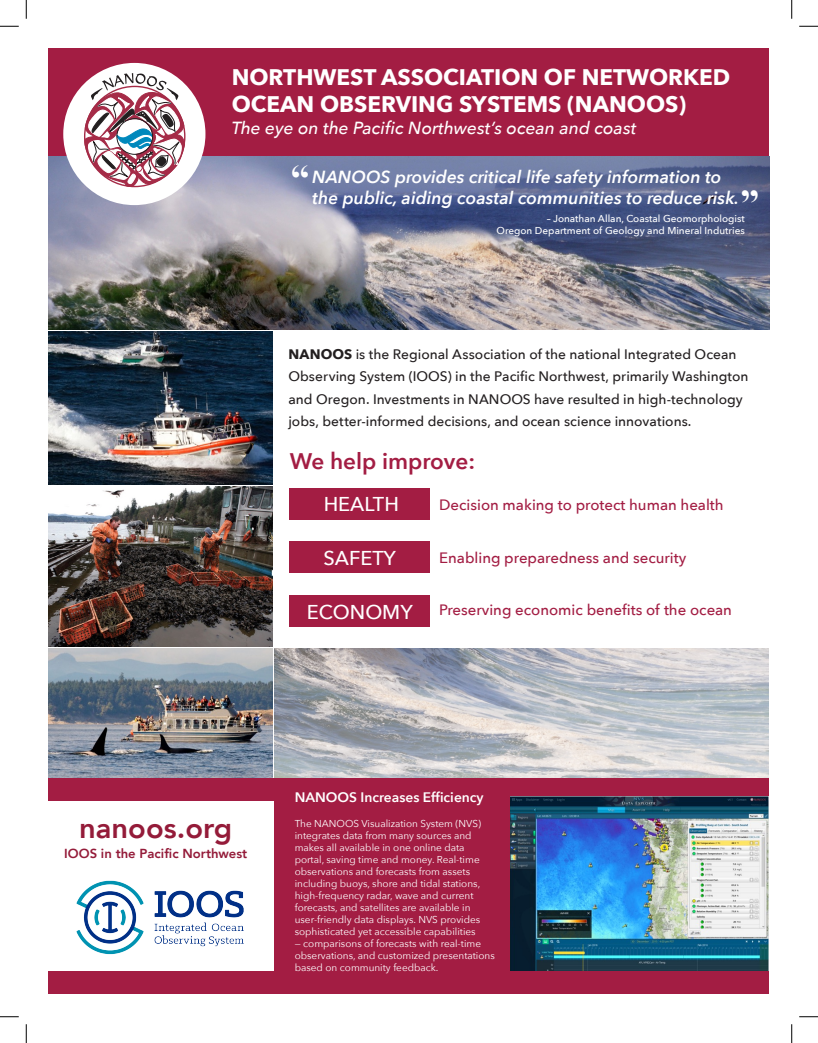
<style>
.page{position:relative;width:818px;height:1043px;background:#fff}
.page>*{position:absolute;margin:0;border:0;box-sizing:border-box;transform-origin:0 0}
.t1{font:700 37.5px "Times New Roman";color:#fff}
.t2{font:800 29.12px "Avenir";color:#941b39}
.t3{font:700 22.5px "Avenir Next";color:#fff}
.t4{font:600 22.5px "Avenir Next";color:#a31d43}
.t5{font:500 20px "Avenir Next";color:#fff}
.t6{font:italic 600 17.5px/21px "Avenir Next";color:#fff}
.t7{font:italic 500 17.5px "Avenir Next";color:#fff}
.t8{font:500 15px "Avenir Next";color:#a31d43}
.t9{font:500 13.75px/22.5px "Avenir Next";color:#231f20}
.t10{font:600 13.75px "Avenir Next";color:#fff}
.t11{font:800 13.12px "Avenir";color:#941b39}
.t12{font:10px/12px "Avenir Next";color:#fff}
.t13{font:500 10px "Avenir Next";color:#fff}
.s1{font-weight:700}
</style>
<div class="page">
<img style="left:274px;top:648px;width:494px;height:130px">
<div style="left:49px;top:778px;width:720px;height:22px;background:#a31d43"></div>
<div style="left:49px;top:49px;width:720px;height:107px;background:#a31d43"></div>
<img style="left:49px;top:156px;width:720px;height:174px">
<img style="left:49px;top:331px;width:223px;height:154px">
<img style="left:49px;top:648px;width:223px;height:130px">
<img style="left:49px;top:487px;width:223px;height:159px">
<img style="left:510px;top:796px;width:258px;height:175px">
<div style="left:63px;top:63px;width:142px;height:142px;background:#fff;border-radius:50%"></div>
<div style="left:290px;top:488px;width:140px;height:32px;background:#a31d43"></div>
<div style="left:49px;top:971px;width:720px;height:23px;background:#a31d43"></div>
<div style="left:290px;top:541px;width:140px;height:32px;background:#a31d43"></div>
<div style="left:290px;top:594px;width:140px;height:32px;background:#a31d43"></div>
<div style="left:274px;top:778px;width:236px;height:204px;background:#a31d43"></div>
<img style="left:76px;top:880px;width:168px;height:75px">
<svg style="left:83px;top:73px;width:103px;height:115px"></svg>
<svg style="left:0;top:25px;width:19px;height:2px"></svg>
<svg style="left:799px;top:25px;width:19px;height:2px"></svg>
<svg style="left:0;top:1016px;width:19px;height:1px"></svg>
<svg style="left:799px;top:1016px;width:19px;height:1px"></svg>
<svg style="left:25px;top:0;width:2px;height:19px"></svg>
<svg style="left:25px;top:1024px;width:2px;height:18px"></svg>
<svg style="left:791px;top:0;width:1px;height:19px"></svg>
<svg style="left:791px;top:1024px;width:1px;height:18px"></svg>
<p class="t3" style="left:232px;top:57px;width:500px">NORTHWEST ASSOCIATION OF NETWORKED</p>
<p class="t3" style="left:232px;top:84px;width:456px">OCEAN OBSERVING SYSTEMS (NANOOS)</p>
<p class="t7" style="left:232px;top:113px;width:406px">The eye on the Pacific Northwest’s ocean and coast</p>
<p class="t1" style="left:291px;top:152px;width:20px">“</p>
<p class="t6" style="left:312px;top:166px;width:428px">NANOOS provides critical life safety information to the public, aiding coastal communities to reduce risk.</p>
<p class="t13" style="left:546px;top:209px;width:200px">– Jonathan Allan, Coastal Geomorphologist</p>
<p class="t13" style="left:496px;top:221px;width:250px">Oregon Department of Geology and Mineral Indutries</p>
<p class="t1" style="left:740px;top:178px;width:20px">”</p>
<p class="t9" style="left:288px;top:342px;width:461px"><span class="s1">NANOOS</span> is the Regional Association of the national Integrated Ocean Observing System (IOOS) in the Pacific Northwest, primarily Washington and Oregon. Investments in NANOOS have resulted in high-technology jobs, better-informed decisions, and ocean science innovations.</p>
<p class="t4" style="left:290px;top:441px;width:187px">We help improve:</p>
<p class="t5" style="left:324px;top:487px;width:77px">HEALTH</p>
<p class="t5" style="left:323px;top:541px;width:74px">SAFETY</p>
<p class="t5" style="left:307px;top:595px;width:107px">ECONOMY</p>
<p class="t8" style="left:439px;top:492px;width:286px">Decision making to protect human health</p>
<p class="t8" style="left:439px;top:544px;width:249px">Enabling preparedness and security</p>
<p class="t8" style="left:439px;top:597px;width:294px">Preserving economic benefits of the ocean</p>
<p class="t2" style="left:79px;top:805px;width:154px">nanoos.org</p>
<p class="t11" style="left:64px;top:843px;width:185px">IOOS in the Pacific Northwest</p>
<p class="t10" style="left:295px;top:785px;width:190px">NANOOS Increases Efficiency</p>
<p class="t12" style="left:295px;top:817px;width:188px">The NANOOS Visualization System (NVS) integrates data from many sources and makes all available in one online data portal, saving time and money. Real-time observations and forecasts from assets including buoys, shore and tidal stations, high-frequency radar, wave and current forecasts, and satellites are available in user-friendly data displays. NVS provides sophisticated yet accessible capabilities</p>
<p class="t12" style="left:295px;top:937px;width:201px">— comparisons of forecasts with real-time observations, and customized presentations based on community feedback.</p>
</div>
